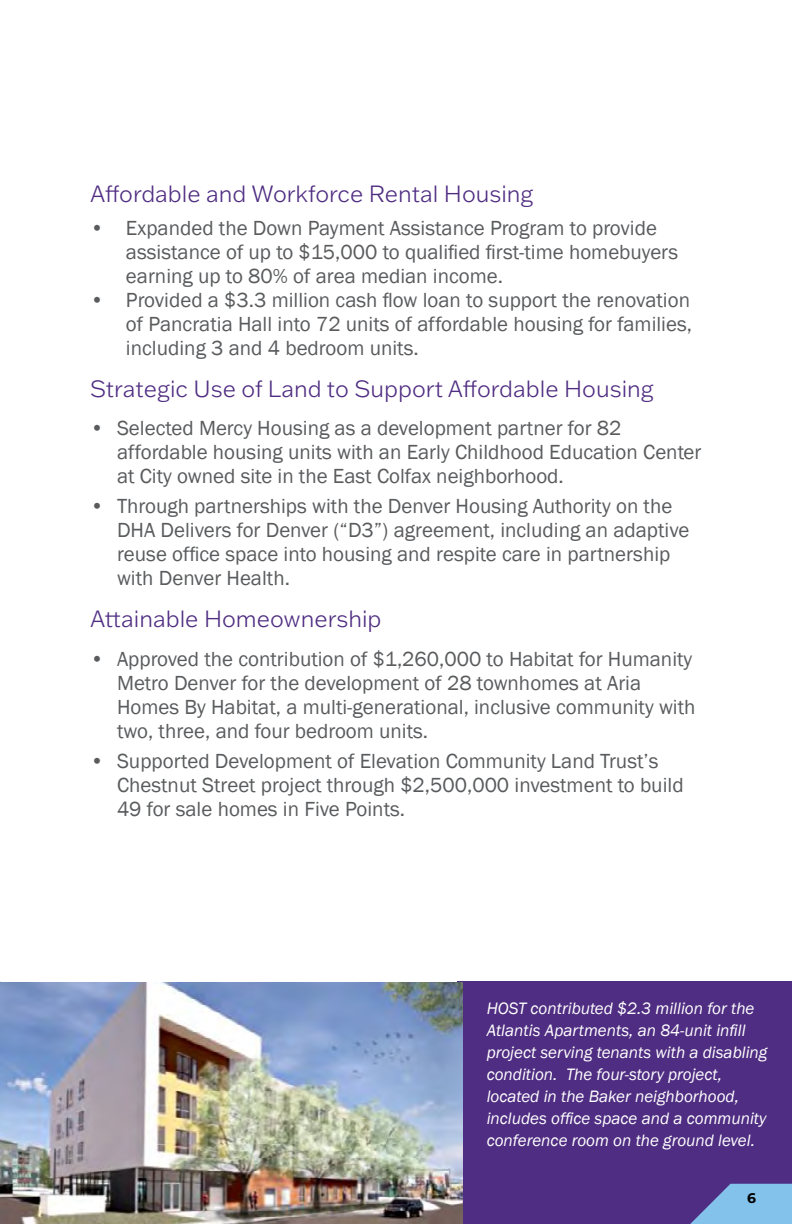
<style>
.page{position:relative;width:792px;height:1224px;background:#fff}
.page>*{position:absolute;margin:0;border:0;box-sizing:border-box;transform-origin:0 0}
.t1{font:300 23px "Franklin Gothic ATF";color:#4f2d82}
.t2{font:21px/24px "Franklin Gothic";color:#595b5d}
.t3{font:italic 17px/22px "Franklin Gothic";color:#fff}
.t4{font:700 14px "Montserrat";color:#000}
</style>
<div class="page">
<div style="left:458px;top:981px;width:334px;height:243px;background:#4f2d82"></div>
<svg style="left:690px;top:1184px;width:102px;height:40px"></svg>
<img style="left:0;top:982px;width:462px;height:242px">
<p class="t1" style="left:90px;top:178px;width:445px">Affordable and Workforce Rental Housing</p>
<p class="t2" style="left:126px;top:216px;width:554px;text-indent:-36px">• Expanded the Down Payment Assistance Program to provide assistance of up to $15,000 to qualified first-time homebuyers earning up to 80% of area median income.</p>
<p class="t2" style="left:126px;top:288px;width:568px;text-align:justify;text-indent:-36px">• Provided a $3.3 million cash flow loan to support the renovation of Pancratia Hall into 72 units of affordable housing for families, including 3 and 4 bedroom units.</p>
<p class="t1" style="left:90px;top:373px;width:565px">Strategic Use of Land to Support Affordable Housing</p>
<p class="t2" style="left:117px;top:417px;width:586px;text-indent:-27px">• Selected Mercy Housing as a development partner for 82 affordable housing units with an Early Childhood Education Center at City owned site in the East Colfax neighborhood.</p>
<p class="t2" style="left:117px;top:495px;width:574px;text-indent:-27px">• Through partnerships with the Denver Housing Authority on the DHA Delivers for Denver (“D3”) agreement, including an adaptive reuse office space into housing and respite care in partnership with Denver Health.</p>
<p class="t1" style="left:90px;top:604px;width:293px">Attainable Homeownership</p>
<p class="t2" style="left:117px;top:647px;width:580px;text-indent:-27px">• Approved the contribution of $1,260,000 to Habitat for Humanity Metro Denver for the development of 28 townhomes at Aria Homes By Habitat, a multi-generational, inclusive community with two, three, and four bedroom units.</p>
<p class="t2" style="left:117px;top:749px;width:568px;text-indent:-27px">• Supported Development of Elevation Community Land Trust’s<br>Chestnut Street project through $2,500,000 investment to build<br>49 for sale homes in Five Points.</p>
<p class="t3" style="left:487px;top:998px;width:282px">HOST contributed $2.3 million for the Atlantis Apartments, an 84-unit infill project serving tenants with a disabling condition. The four-story project, located in the Baker neighborhood, includes office space and a community conference room on the ground level.</p>
<p class="t4" style="left:747px;top:1188px;width:10px">6</p>
</div>
